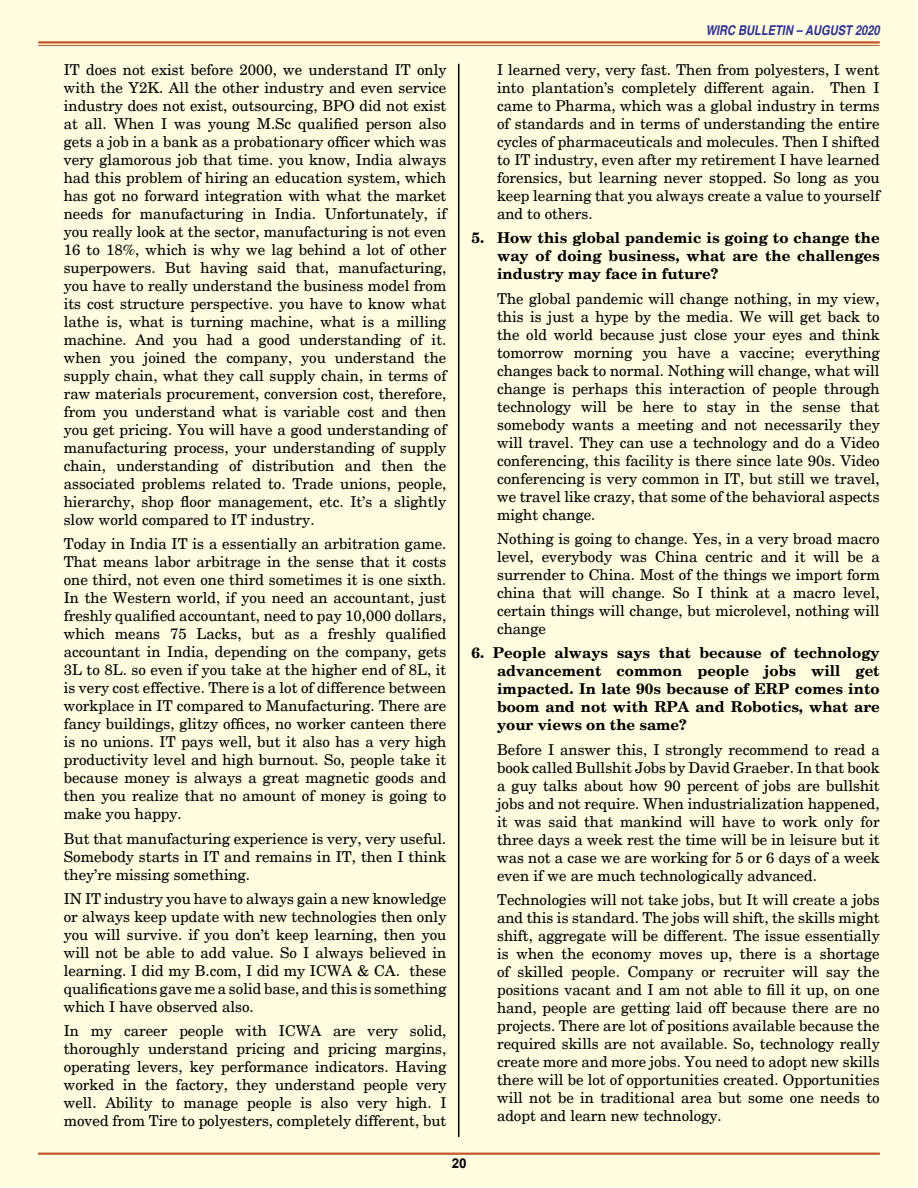
<style>
.page{position:relative;width:918px;height:1188px;background:#fff}
.page>*{position:absolute;margin:0;border:0;box-sizing:border-box;transform-origin:0 0}
.t1{font:15px/18px "New Century Schlbk";color:#000;text-align:justify}
.t2{font:700 15px/18px "New Century Schlbk";color:#000;text-align:justify}
.t3{font:italic 700 condensed 13.5px "Helvetica";color:#2e3092}
.t4{font:700 13.5px "Helvetica";color:#000}
</style>
<div class="page">
<div style="left:1px;top:1px;width:916px;height:1186px;background:#fffcdf"></div>
<hr style="left:38px;top:1153px;width:842px;height:2px;background:#c2572e">
<hr style="left:38px;top:41px;width:842px;height:3px;background:#c2572e">
<hr style="left:38px;top:45px;width:842px;height:1px;background:#c2572e">
<hr style="left:458px;top:64px;width:1px;height:1073px;background:#000">
<p class="t1" style="left:64px;top:61px;width:384px">IT does not exist before 2000, we understand IT only with the Y2K. All the other industry and even service industry does not exist, outsourcing, BPO did not exist at all. When I was young M.Sc qualified person also gets a job in a bank as a probationary officer which was very glamorous job that time. you know, India always had this problem of hiring an education system, which has got no forward integration with what the market needs for manufacturing in India. Unfortunately, if you really look at the sector, manufacturing is not even 16 to 18%, which is why we lag behind a lot of other superpowers. But having said that, manufacturing, you have to really understand the business model from its cost structure perspective. you have to know what lathe is, what is turning machine, what is a milling machine. And you had a good understanding of it. when you joined the company, you understand the supply chain, what they call supply chain, in terms of raw materials procurement, conversion cost, therefore, from you understand what is variable cost and then you get pricing. You will have a good understanding of manufacturing process, your understanding of supply chain, understanding of distribution and then the associated problems related to. Trade unions, people, hierarchy, shop floor management, etc. It’s a slightly slow world compared to IT industry.</p>
<p class="t1" style="left:64px;top:535px;width:384px">Today in India IT is a essentially an arbitration game.<br>That means labor arbitrage in the sense that it costs one third, not even one third sometimes it is one sixth.<br>In the Western world, if you need an accountant, just freshly qualified accountant, need to pay 10,000 dollars, which means 75 Lacks, but as a freshly qualified accountant in India, depending on the company, gets 3L to 8L. so even if you take at the higher end of 8L, it is very cost effective. There is a lot of difference between workplace in IT compared to Manufacturing. There are fancy buildings, glitzy offices, no worker canteen there is no unions. IT pays well, but it also has a very high productivity level and high burnout. So, people take it because money is always a great magnetic goods and then you realize that no amount of money is going to make you happy.</p>
<p class="t1" style="left:64px;top:829px;width:384px">But that manufacturing experience is very, very useful.<br>Somebody starts in IT and remains in IT, then I think they’re missing something.</p>
<p class="t1" style="left:64px;top:890px;width:384px">IN IT industry you have to always gain a new knowledge or always keep update with new technologies then only you will survive. if you don’t keep learning, then you will not be able to add value. So I always believed in learning. I did my B.com, I did my ICWA &amp; CA. these qualifications gave me a solid base, and this is something which I have observed also.</p>
<p class="t1" style="left:64px;top:1022px;width:384px">In my career people with ICWA are very solid, thoroughly understand pricing and pricing margins, operating levers, key performance indicators. Having worked in the factory, they understand people very well. Ability to manage people is also very high. I moved from Tire to polyesters, completely different, but</p>
<p class="t3" style="left:706px;top:22px;width:176px">WIRC BULLETIN – AUGUST 2020</p>
<p class="t1" style="left:497px;top:61px;width:384px">I learned very, very fast. Then from polyesters, I went into plantation’s completely different again. Then I came to Pharma, which was a global industry in terms of standards and in terms of understanding the entire cycles of pharmaceuticals and molecules. Then I shifted to IT industry, even after my retirement I have learned forensics, but learning never stopped. So long as you keep learning that you always create a value to yourself and to others.</p>
<p class="t2" style="left:497px;top:229px;width:384px;text-indent:-26px">5. How this global pandemic is going to change the way of doing business, what are the challenges industry may face in future?</p>
<p class="t1" style="left:497px;top:289px;width:384px">The global pandemic will change nothing, in my view, this is just a hype by the media. We will get back to the old world because just close your eyes and think tomorrow morning you have a vaccine; everything changes back to normal. Nothing will change, what will change is perhaps this interaction of people through technology will be here to stay in the sense that somebody wants a meeting and not necessarily they will travel. They can use a technology and do a Video conferencing, this facility is there since late 90s. Video conferencing is very common in IT, but still we travel, we travel like crazy, that some of the behavioral aspects might change.</p>
<p class="t1" style="left:497px;top:530px;width:384px">Nothing is going to change. Yes, in a very broad macro level, everybody was China centric and it will be a surrender to China. Most of the things we import form china that will change. So I think at a macro level, certain things will change, but microlevel, nothing will change</p>
<p class="t2" style="left:497px;top:644px;width:384px;text-indent:-26px">6. People always says that because of technology advancement common people jobs will get impacted. In late 90s because of ERP comes into boom and not with RPA and Robotics, what are your views on the same?</p>
<p class="t1" style="left:497px;top:741px;width:384px">Before I answer this, I strongly recommend to read a book called Bullshit Jobs by David Graeber. In that book a guy talks about how 90 percent of jobs are bullshit jobs and not require. When industrialization happened, it was said that mankind will have to work only for three days a week rest the time will be in leisure but it was not a case we are working for 5 or 6 days of a week even if we are much technologically advanced.</p>
<p class="t1" style="left:497px;top:891px;width:384px">Technologies will not take jobs, but It will create a jobs and this is standard. The jobs will shift, the skills might shift, aggregate will be different. The issue essentially is when the economy moves up, there is a shortage of skilled people. Company or recruiter will say the positions vacant and I am not able to fill it up, on one hand, people are getting laid off because there are no projects. There are lot of positions available because the required skills are not available. So, technology really create more and more jobs. You need to adopt new skills there will be lot of opportunities created. Opportunities will not be in traditional area but some one needs to adopt and learn new technology.</p>
<p class="t4" style="left:452px;top:1154px;width:17px">20</p>
</div>
